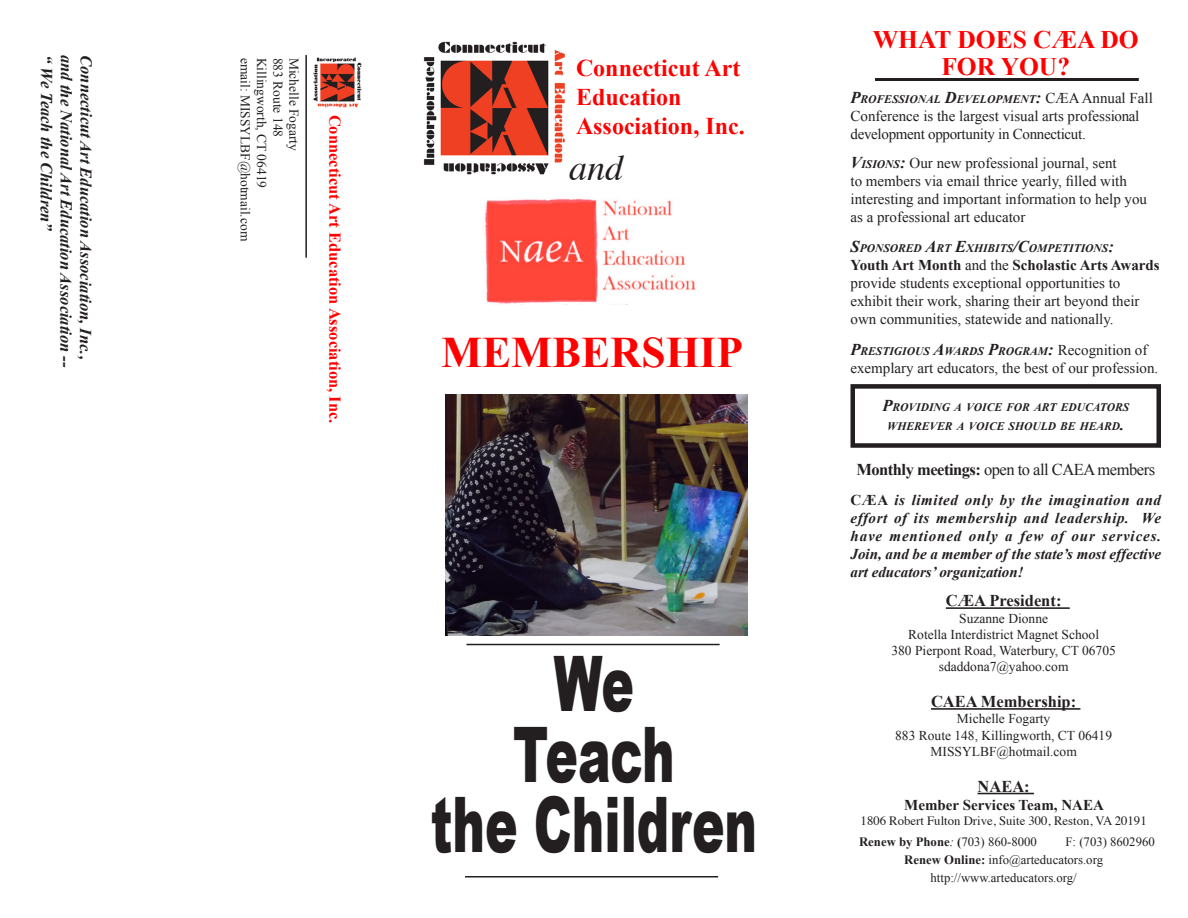
<style>
.page{position:relative;width:1188px;height:918px;background:#fff}
.page>*{position:absolute;margin:0;border:0;box-sizing:border-box;transform-origin:0 0}
.t1{font:900 76.65px "Arial";color:#231f20;scale:.64 1}
.t2{font:700 43.5px "Times New Roman";color:#f00}
.t3{font:italic 36px "Times";color:#231f20}
.t4{font:700 25.2px/27px "Times New Roman";color:#f00;text-align:center}
.t5{font:700 24px "Times New Roman";color:#f00}
.t6{font:italic 700 16.5px "Times New Roman";letter-spacing:-.005em;color:#231f20}
.t7{font:700 16.5px "Times New Roman";color:#f00}
.t8{font:16.5px "Times New Roman";letter-spacing:-.03em;color:#231f20}
.t9{font:700 16.5px "Times New Roman";color:#231f20}
.t10{font:15px/18px "Times New Roman";color:#231f20}
.t11{font:italic 700 15px/18px "Times New Roman";letter-spacing:.04em;color:#231f20}
.t12{font:15px/18px "Times New Roman";letter-spacing:-.02em;color:#231f20}
.t13{font:italic 700 15px/18px "Times New Roman";color:#231f20}
.t14{font:700 15px "Times New Roman";color:#231f20}
.t15{font:13.5px "Times New Roman";color:#231f20}
.t16{font:12.75px "Times New Roman";color:#231f20}
.t17{font:12.75px "Times";color:#231f20}
.t18{font:700 12.75px "Times New Roman";color:#231f20}
.t19{font:italic 700 11.55px/19.8px "Times New Roman";color:#231f20;text-align:center}
.s1{font-size:16.5px}
.s2{font-weight:400;font-style:normal;font-size:15px}
.s3{font-weight:700;font-style:italic;font-size:16.5px}
.s4{font-weight:700;font-style:italic;font-size:11.55px}
.s5{font-weight:700}
.s6{font-style:normal}
.s7{font-weight:400;font-style:italic}
.s8{font-weight:400}
</style>
<div class="page">
<hr style="left:305px;top:55px;width:2px;height:203px;background:#231f20">
<hr style="left:875px;top:78px;width:264px;height:3px;background:#231f20">
<hr style="left:465px;top:876px;width:253px;height:2px;background:#231f20">
<hr style="left:466px;top:644px;width:254px;height:1px;background:#231f20">
<div style="left:850px;top:384px;width:311px;height:64px;border:4px solid #231f20"></div>
<hr style="left:946px;top:607px;width:124px;height:2px;background:#231f20">
<hr style="left:931px;top:708px;width:149px;height:2px;background:#231f20">
<hr style="left:978px;top:793px;width:56px;height:1px;background:#231f20">
<img style="left:485px;top:198px;width:211px;height:106px">
<img style="left:423px;top:41px;width:142px;height:134px">
<img style="left:314px;top:58px;width:47px;height:50px">
<img style="left:446px;top:394px;width:302px;height:241px">
<p class="t6" style="left:58px;top:55px;width:178px;rotate:90deg">“ We Teach the Children”</p>
<p class="t6" style="left:78px;top:55px;width:314px;rotate:90deg">and the National Art Education Association --</p>
<p class="t6" style="left:98px;top:55px;width:307px;rotate:90deg">Connecticut Art Education Association, Inc.,</p>
<p class="t15" style="left:255px;top:58px;width:185px;rotate:90deg">email: MISSYLBF@hotmail.com</p>
<p class="t15" style="left:271px;top:58px;width:132px;rotate:90deg">Killingworth, CT 06419</p>
<p class="t15" style="left:287px;top:58px;width:81px;rotate:90deg">883 Route 148</p>
<p class="t15" style="left:303px;top:58px;width:95px;rotate:90deg">Michelle Fogarty</p>
<p class="t7" style="left:347px;top:115px;width:310px;rotate:90deg">Connecticut Art Education Association, Inc.</p>
<p class="t5" style="left:576px;top:52px;width:166px">Connecticut Art</p>
<p class="t5" style="left:576px;top:80px;width:107px">Education</p>
<p class="t5" style="left:576px;top:109px;width:170px">Association, Inc.</p>
<p class="t3" style="left:569px;top:137px;width:55px">and</p>
<p class="t2" style="left:441px;top:322px;width:304px">MEMBERSHIP</p>
<p class="t1" style="left:554px;top:641px;width:127px">We</p>
<p class="t1" style="left:513px;top:712px;width:254px">Teach</p>
<p class="t1" style="left:431px;top:782px;width:511px">the Children</p>
<p class="t4" style="left:873px;top:26px;width:268px">WHAT DOES CÆA DO<br>FOR YOU?</p>
<p class="t19" style="left:850px;top:89px;width:304px"><span class="s1">P</span>ROFESSIONAL <span class="s1">D</span>EVELOPMENT<span class="s1">:</span> <span class="s2">CÆA Annual Fall</span></p>
<p class="t12" style="left:850px;top:107px;width:290px">Conference is the largest visual arts professional development opportunity in Connecticut.</p>
<p class="t10" style="left:850px;top:153px;width:298px"><span class="s3">V</span><span class="s4">ISIONS</span><span class="s3">:</span> Our new professional journal, sent<br>to members via email thrice yearly, filled with interesting and important information to help you as a professional art educator</p>
<p class="t19" style="left:850px;top:238px;width:265px"><span class="s1">S</span>PONSORED <span class="s1">A</span>RT <span class="s1">E</span>XHIBITS<span class="s1">/C</span>OMPETITIONS<span class="s1">:</span></p>
<p class="t10" style="left:850px;top:256px;width:311px"><span class="s5">Youth Art Month</span> and the <span class="s5">Scholastic Arts Awards </span>provide students exceptional opportunities to exhibit their work, sharing their art beyond their own communities, statewide and nationally.</p>
<p class="t19" style="left:850px;top:341px;width:298px"><span class="s1">P</span>RESTIGIOUS <span class="s1">A</span>WARDS <span class="s1">P</span>ROGRAM<span class="s1">:</span> <span class="s2">Recognition of</span></p>
<p class="t10" style="left:850px;top:359px;width:309px">exemplary art educators, the best of our profession.</p>
<p class="t19" style="left:882px;top:396px;width:248px"><span class="s1">P</span>ROVIDING A VOICE FOR ART EDUCATORS<br>WHEREVER A VOICE SHOULD BE HEARD<span class="s1">.</span></p>
<p class="t8" style="left:856px;top:459px;width:300px"><span class="s5">Monthly meetings:</span> open to all CAEA members</p>
<p class="t11" style="left:850px;top:491px;width:312px"><span class="s6">CÆA</span> is limited only by the imagination and</p>
<p class="t11" style="left:850px;top:509px;width:312px">effort of its membership and leadership. We have mentioned only a few of our services.</p>
<p class="t13" style="left:850px;top:545px;width:312px">Join, and be a member of the state’s most effective art educators’ organization!</p>
<p class="t9" style="left:946px;top:589px;width:117px">CÆA President:</p>
<p class="t15" style="left:959px;top:609px;width:90px">Suzanne Dionne</p>
<p class="t15" style="left:908px;top:625px;width:192px">Rotella Interdistrict Magnet School</p>
<p class="t15" style="left:891px;top:641px;width:226px">380 Pierpont Road, Waterbury, CT 06705</p>
<p class="t15" style="left:939px;top:658px;width:131px">sdaddona7@yahoo.com</p>
<p class="t9" style="left:931px;top:690px;width:147px">CAEA Membership:</p>
<p class="t15" style="left:957px;top:710px;width:95px">Michelle Fogarty</p>
<p class="t15" style="left:895px;top:726px;width:218px">883 Route 148, Killingworth, CT 06419</p>
<p class="t15" style="left:931px;top:742px;width:148px">MISSYLBF@hotmail.com</p>
<p class="t9" style="left:978px;top:775px;width:54px">NAEA:</p>
<p class="t14" style="left:904px;top:794px;width:201px">Member Services Team, NAEA</p>
<p class="t17" style="left:861px;top:809px;width:288px">1806 Robert Fulton Drive, Suite 300, Reston, VA 20191</p>
<p class="t18" style="left:859px;top:833px;width:179px">Renew by Phone<span class="s7">:</span> (<span class="s8">703) 860-8000</span></p>
<p class="t16" style="left:1066px;top:833px;width:91px">F: (703) 8602960</p>
<p class="t16" style="left:904px;top:851px;width:200px"><span class="s5">Renew Online:</span> info@arteducators.org</p>
<p class="t16" style="left:931px;top:869px;width:148px">http://www.arteducators.org/</p>
</div>
